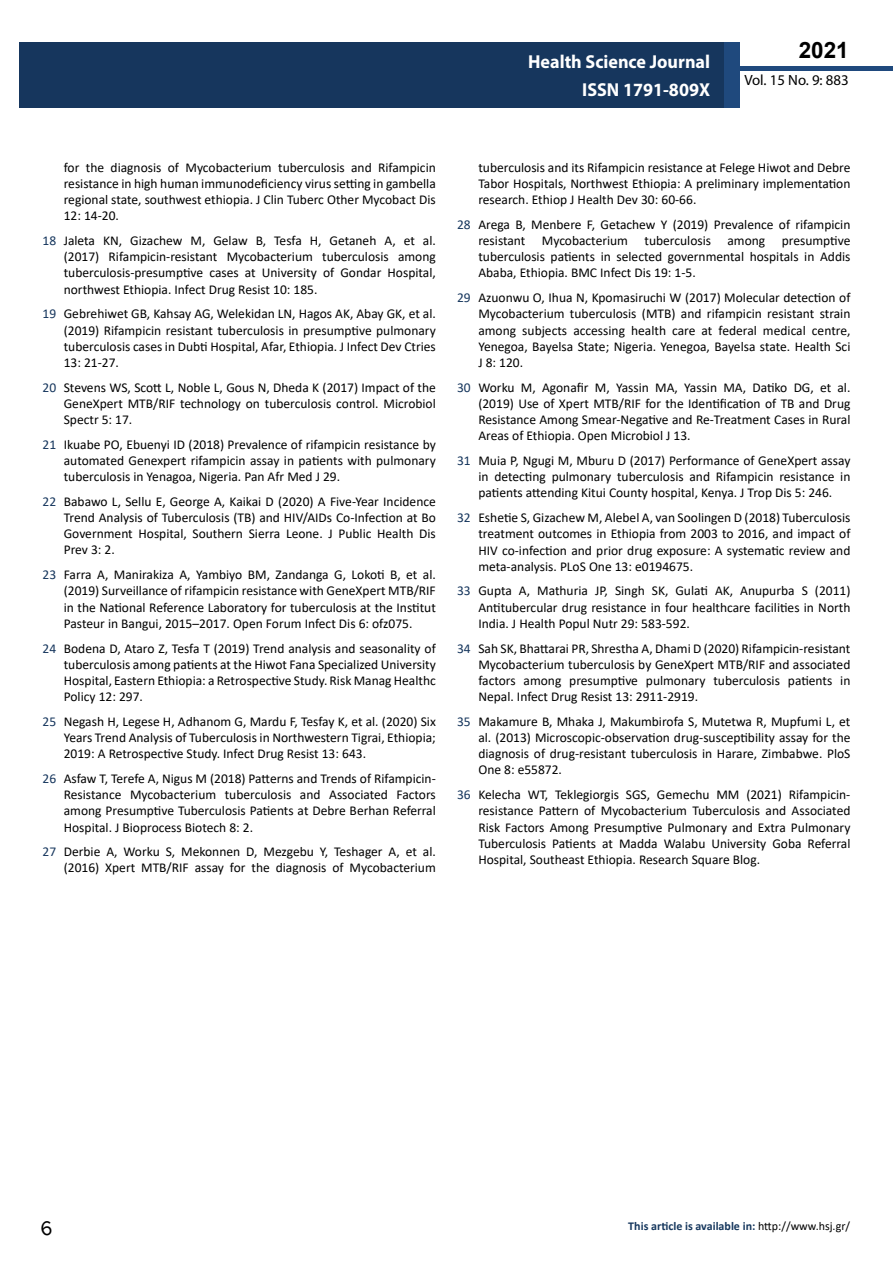
<style>
.page{position:relative;width:893px;height:1263px;background:#fff}
.page>*{position:absolute;margin:0;border:0;box-sizing:border-box;transform-origin:0 0}
.t1{font:25.5px "Tunga";color:#000}
.t2{font:700 22.5px "Arial";color:#000}
.t3{font:700 18.75px/27.2px "Myriad Pro";color:#fff;text-align:right;scale:.96 1}
.t4{font:14.85px "Myriad Pro";color:#000}
.t5{font:13.5px/16.2px "Calibri";color:#000;text-align:justify}
.t6{font:700 12px "Calibri";color:#16375d}
.s1{color:#16365d}
.s2{font-weight:400;color:#000}
</style>
<div class="page">
<div style="left:722px;top:66px;width:171px;height:5px;background:#1f497d"></div>
<div style="left:19px;top:42px;width:706px;height:66px;background:#16365d"></div>
<div style="left:725px;top:42px;width:15px;height:66px;background:#1f497d"></div>
<h3 class="t3" style="left:528px;top:48px;width:191px">Health Science Journal<br>ISSN 1791-809X</h3>
<h2 class="t2" style="left:799px;top:35px;width:52px">2021</h2>
<p class="t4" style="left:744px;top:71px;width:106px">Vol. 15 No. 9: 883</p>
<p class="t5" style="left:64px;top:159px;width:374px">for the diagnosis of Mycobacterium tuberculosis and Rifampicin resistance in high human immunodeficiency virus setting in gambella regional state, southwest ethiopia. J Clin Tuberc Other Mycobact Dis 12: 14-20.</p>
<p class="t5" style="left:64px;top:232px;width:374px;text-indent:-21px"><span class="s1">18</span> Jaleta KN, Gizachew M, Gelaw B, Tesfa H, Getaneh A, et al. (2017) Rifampicin-resistant Mycobacterium tuberculosis among tuberculosis-presumptive cases at University of Gondar Hospital, northwest Ethiopia. Infect Drug Resist 10: 185.</p>
<p class="t5" style="left:64px;top:305px;width:374px;text-indent:-21px"><span class="s1">19</span> Gebrehiwet GB, Kahsay AG, Welekidan LN, Hagos AK, Abay GK, et al. (2019) Rifampicin resistant tuberculosis in presumptive pulmonary tuberculosis cases in Dubti Hospital, Afar, Ethiopia. J Infect Dev Ctries 13: 21-27.</p>
<p class="t5" style="left:64px;top:379px;width:374px;text-indent:-21px"><span class="s1">20</span> Stevens WS, Scott L, Noble L, Gous N, Dheda K (2017) Impact of the GeneXpert MTB/RIF technology on tuberculosis control. Microbiol Spectr 5: 17.</p>
<p class="t5" style="left:64px;top:436px;width:374px;text-indent:-21px"><span class="s1">21</span> Ikuabe PO, Ebuenyi ID (2018) Prevalence of rifampicin resistance by automated Genexpert rifampicin assay in patients with pulmonary tuberculosis in Yenagoa, Nigeria. Pan Afr Med J 29.</p>
<p class="t5" style="left:64px;top:493px;width:374px;text-indent:-21px"><span class="s1">22</span> Babawo L, Sellu E, George A, Kaikai D (2020) A Five-Year Incidence Trend Analysis of Tuberculosis (TB) and HIV/AIDs Co-Infection at Bo Government Hospital, Southern Sierra Leone. J Public Health Dis Prev 3: 2.</p>
<p class="t5" style="left:64px;top:566px;width:374px;text-indent:-21px"><span class="s1">23</span> Farra A, Manirakiza A, Yambiyo BM, Zandanga G, Lokoti B, et al. (2019) Surveillance of rifampicin resistance with GeneXpert MTB/RIF in the National Reference Laboratory for tuberculosis at the Institut Pasteur in Bangui, 2015–2017. Open Forum Infect Dis 6: ofz075.</p>
<p class="t5" style="left:64px;top:640px;width:374px;text-indent:-21px"><span class="s1">24</span> Bodena D, Ataro Z, Tesfa T (2019) Trend analysis and seasonality of tuberculosis among patients at the Hiwot Fana Specialized University Hospital, Eastern Ethiopia: a Retrospective Study. Risk Manag Healthc Policy 12: 297.</p>
<p class="t5" style="left:64px;top:713px;width:374px;text-indent:-21px"><span class="s1">25</span> Negash H, Legese H, Adhanom G, Mardu F, Tesfay K, et al. (2020) Six Years Trend Analysis of Tuberculosis in Northwestern Tigrai, Ethiopia; 2019: A Retrospective Study. Infect Drug Resist 13: 643.</p>
<p class="t5" style="left:64px;top:770px;width:374px;text-indent:-21px"><span class="s1">26</span> Asfaw T, Terefe A, Nigus M (2018) Patterns and Trends of Rifampicin-Resistance Mycobacterium tuberculosis and Associated Factors among Presumptive Tuberculosis Patients at Debre Berhan Referral Hospital. J Bioprocess Biotech 8: 2.</p>
<p class="t5" style="left:43px;top:843px;width:395px;text-align:right"><span class="s1">27</span> Derbie A, Worku S, Mekonnen D, Mezgebu Y, Teshager A, et al. (2016) Xpert MTB/RIF assay for the diagnosis of Mycobacterium</p>
<p class="t5" style="left:478px;top:159px;width:374px">tuberculosis and its Rifampicin resistance at Felege Hiwot and Debre Tabor Hospitals, Northwest Ethiopia: A preliminary implementation research. Ethiop J Health Dev 30: 60-66.</p>
<p class="t5" style="left:478px;top:216px;width:374px;text-indent:-21px"><span class="s1">28</span> Arega B, Menbere F, Getachew Y (2019) Prevalence of rifampicin resistant Mycobacterium tuberculosis among presumptive tuberculosis patients in selected governmental hospitals in Addis Ababa, Ethiopia. BMC Infect Dis 19: 1-5.</p>
<p class="t5" style="left:478px;top:289px;width:374px;text-indent:-21px"><span class="s1">29</span> Azuonwu O, Ihua N, Kpomasiruchi W (2017) Molecular detection of Mycobacterium tuberculosis (MTB) and rifampicin resistant strain among subjects accessing health care at federal medical centre, Yenegoa, Bayelsa State; Nigeria. Yenegoa, Bayelsa state. Health Sci J 8: 120.</p>
<p class="t5" style="left:478px;top:379px;width:374px;text-indent:-21px"><span class="s1">30</span> Worku M, Agonafir M, Yassin MA, Yassin MA, Datiko DG, et al. (2019) Use of Xpert MTB/RIF for the Identification of TB and Drug Resistance Among Smear-Negative and Re-Treatment Cases in Rural Areas of Ethiopia. Open Microbiol J 13.</p>
<p class="t5" style="left:478px;top:452px;width:374px;text-indent:-21px"><span class="s1">31</span> Muia P, Ngugi M, Mburu D (2017) Performance of GeneXpert assay in detecting pulmonary tuberculosis and Rifampicin resistance in patients attending Kitui County hospital, Kenya. J Trop Dis 5: 246.</p>
<p class="t5" style="left:478px;top:509px;width:374px;text-indent:-21px"><span class="s1">32</span> Eshetie S, Gizachew M, Alebel A, van Soolingen D (2018) Tuberculosis treatment outcomes in Ethiopia from 2003 to 2016, and impact of HIV co-infection and prior drug exposure: A systematic review and meta-analysis. PLoS One 13: e0194675.</p>
<p class="t5" style="left:478px;top:582px;width:374px;text-indent:-21px"><span class="s1">33</span> Gupta A, Mathuria JP, Singh SK, Gulati AK, Anupurba S (2011)<br>Antitubercular drug resistance in four healthcare facilities in North India. J Health Popul Nutr 29: 583-592.</p>
<p class="t5" style="left:478px;top:640px;width:374px;text-indent:-21px"><span class="s1">34</span> Sah SK, Bhattarai PR, Shrestha A, Dhami D (2020) Rifampicin-resistant Mycobacterium tuberculosis by GeneXpert MTB/RIF and associated factors among presumptive pulmonary tuberculosis patients in Nepal. Infect Drug Resist 13: 2911-2919.</p>
<p class="t5" style="left:478px;top:713px;width:374px;text-indent:-21px"><span class="s1">35</span> Makamure B, Mhaka J, Makumbirofa S, Mutetwa R, Mupfumi L, et al. (2013) Microscopic-observation drug-susceptibility assay for the diagnosis of drug-resistant tuberculosis in Harare, Zimbabwe. PloS One 8: e55872.</p>
<p class="t5" style="left:478px;top:786px;width:374px;text-indent:-21px"><span class="s1">36</span> Kelecha WT, Teklegiorgis SGS, Gemechu MM (2021) Rifampicin&shy;resistance Pattern of Mycobacterium Tuberculosis and Associated Risk Factors Among Presumptive Pulmonary and Extra Pulmonary Tuberculosis Patients at Madda Walabu University Goba Referral Hospital, Southeast Ethiopia. Research Square Blog.</p>
<h1 class="t1" style="left:40px;top:1211px;width:14px">6</h1>
<p class="t6" style="left:628px;top:1217px;width:223px">This article is available in: <span class="s2">http://www.hsj.gr/</span></p>
</div>
